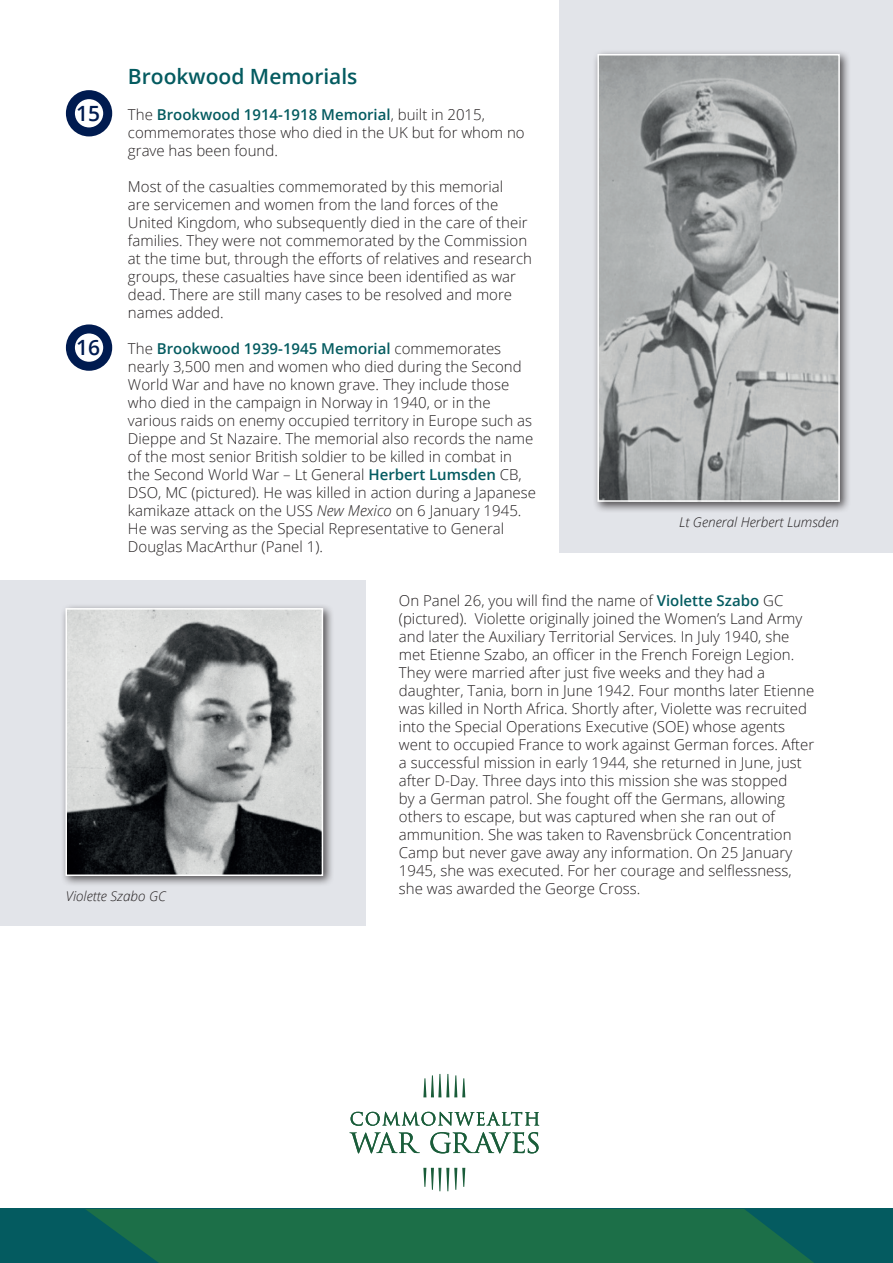
<style>
.page{position:relative;width:893px;height:1263px;background:#fff}
.page>*{position:absolute;margin:0;border:0;box-sizing:border-box;transform-origin:0 0}
.t1{font:600 21px "Open Sans";color:#045b60}
.t2{font:600 21px "Open Sans";color:#001b50}
.t3{font:300 15px/18px "Open Sans";color:#231f20}
.t4{font:italic 300 13.5px "Open Sans";color:#231f20}
.s1{font-weight:600;color:#045b60}
.s2{font-style:italic}
</style>
<div class="page">
<div style="left:0;top:1209px;width:893px;height:54px;background:#045b60"></div>
<svg style="left:86px;top:1209px;width:728px;height:54px;background:#196d4a"></svg>
<svg style="left:350px;top:1074px;width:189px;height:117px"></svg>
<div style="left:559px;top:0;width:334px;height:553px;background:#e2e4e9"></div>
<div style="left:592px;top:49px;width:259px;height:464px;background:#231f20;opacity:.75"></div>
<img style="left:600px;top:57px;width:237px;height:442px">
<div style="left:597px;top:54px;width:243px;height:448px;border:2px solid #fff"></div>
<div style="left:0;top:580px;width:366px;height:346px;background:#e2e4e9"></div>
<div style="left:60px;top:603px;width:275px;height:284px;background:#231f20;opacity:.75"></div>
<img style="left:68px;top:611px;width:252px;height:262px">
<div style="left:65px;top:608px;width:258px;height:268px;border:2px solid #fff"></div>
<svg style="left:70px;top:95px;width:38px;height:37px"></svg>
<div style="left:66px;top:90px;width:46px;height:46px;border:9px solid #001b50;border-radius:50%"></div>
<svg style="left:70px;top:329px;width:38px;height:37px"></svg>
<div style="left:66px;top:324px;width:46px;height:47px;border:9px solid #001b50;border-radius:50%"></div>
<h1 class="t1" style="left:128px;top:62px;width:231px">Brookwood Memorials</h1>
<p class="t3" style="left:128px;top:105px;width:398px">The <span class="s1">Brookwood 1914-1918 Memorial</span>, built in 2015, commemorates those who died in the UK but for whom no grave has been found.</p>
<p class="t3" style="left:128px;top:177px;width:406px">Most of the casualties commemorated by this memorial<br>are servicemen and women from the land forces of the United Kingdom, who subsequently died in the care of their families. They were not commemorated by the Commission at the time but, through the efforts of relatives and research groups, these casualties have since been identified as war dead. There are still many cases to be resolved and more names added.</p>
<p class="t3" style="left:128px;top:339px;width:410px">The <span class="s1">Brookwood 1939-1945 Memorial</span> commemorates nearly 3,500 men and women who died during the Second World War and have no known grave. They include those who died in the campaign in Norway in 1940, or in the various raids on enemy occupied territory in Europe such as Dieppe and St Nazaire. The memorial also records the name of the most senior British soldier to be killed in combat in the Second World War – Lt General <span class="s1">Herbert Lumsden</span> CB, DSO, MC (pictured). He was killed in action during a Japanese kamikaze attack on the USS <span class="s2">New Mexico</span> on 6 January 1945.<br>He was serving as the Special Representative to General Douglas MacArthur (Panel 1).</p>
<p class="t3" style="left:399px;top:591px;width:417px">On Panel 26, you will find the name of <span class="s1">Violette Szabo</span> GC (pictured). Violette originally joined the Women’s Land Army and later the Auxiliary Territorial Services. In July 1940, she met Etienne Szabo, an officer in the French Foreign Legion.<br>They were married after just five weeks and they had a daughter, Tania, born in June 1942. Four months later Etienne was killed in North Africa. Shortly after, Violette was recruited into the Special Operations Executive (SOE) whose agents went to occupied France to work against German forces. After a successful mission in early 1944, she returned in June, just after D-Day. Three days into this mission she was stopped<br>by a German patrol. She fought off the Germans, allowing others to escape, but was captured when she ran out of ammunition. She was taken to Ravensbrück Concentration Camp but never gave away any information. On 25 January 1945, she was executed. For her courage and selflessness, she was awarded the George Cross.</p>
<h1 class="t2" style="left:76px;top:99px;width:25px">15</h1>
<h1 class="t2" style="left:76px;top:333px;width:25px">16</h1>
<p class="t4" style="left:679px;top:513px;width:161px">Lt General Herbert Lumsden</p>
<p class="t4" style="left:66px;top:887px;width:101px">Violette Szabo GC</p>
</div>
